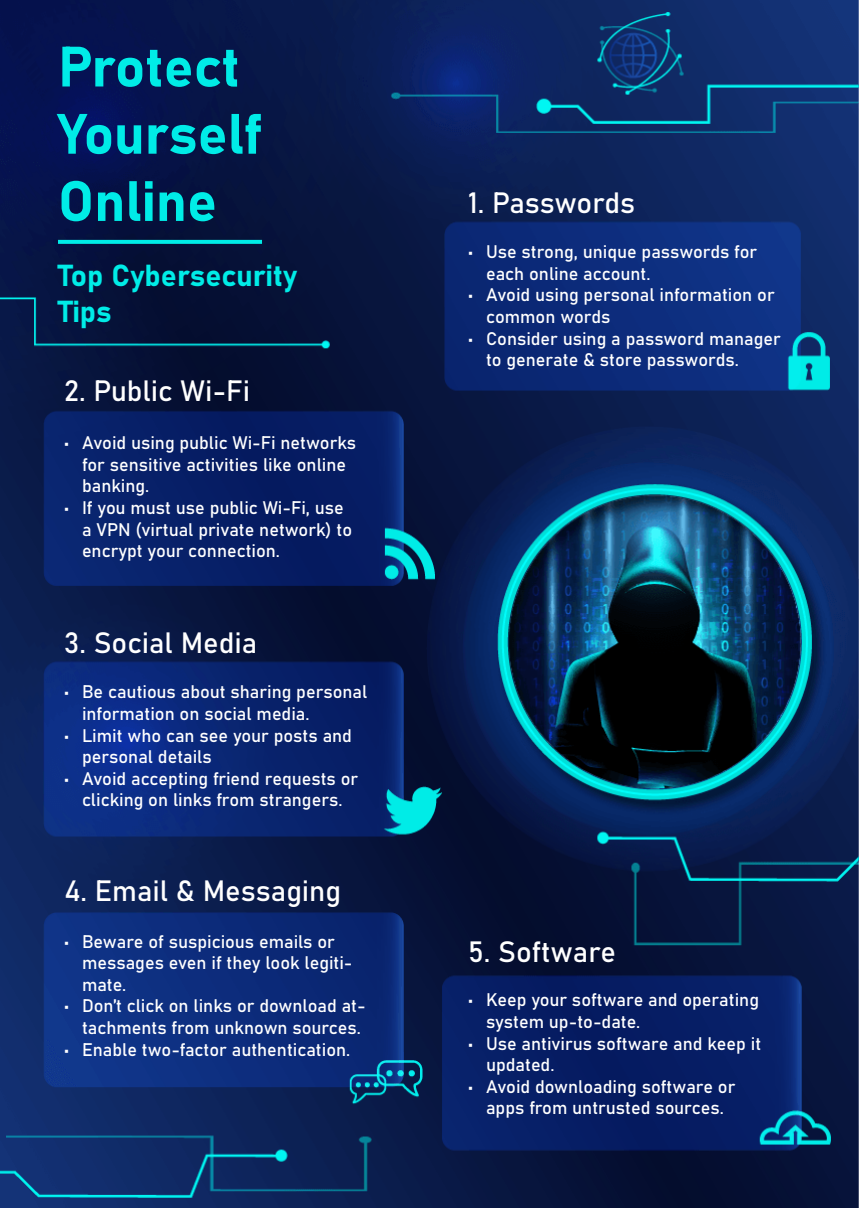
<style>
.page{position:relative;width:859px;height:1208px;background:#fff}
.page>*{position:absolute;margin:0;border:0;box-sizing:border-box;transform-origin:0 0}
.t1{font:56px/67.2px "Bahnschrift";color:#00ece7}
.t2{font:30px/36px "Bahnschrift";color:#00ece7}
.t3{font:29px "Bahnschrift";color:#fff}
.t4{font:18px/21.6px "Bahnschrift";color:#fff}
</style>
<div class="page">
<img style="left:0;top:0;width:858px;height:1208px">
<svg style="left:58px;top:240px;width:204px;height:4px"></svg>
<h1 class="t1" style="left:58px;top:29px;width:205px">Protect<br>Yourself<br>Online</h1>
<h1 class="t2" style="left:58px;top:255px;width:241px">Top Cybersecurity<br>Tips</h1>
<h2 class="t3" style="left:64px;top:369px;width:188px">2. Public Wi-Fi</h2>
<p class="t4" style="left:82px;top:431px;width:276px;text-indent:-18px">• Avoid using public Wi-Fi networks for sensitive activities like online banking.</p>
<p class="t4" style="left:82px;top:496px;width:272px;text-indent:-18px">• If you must use public Wi-Fi, use a VPN (virtual private network) to encrypt your connection.</p>
<h2 class="t3" style="left:64px;top:621px;width:195px">3. Social Media</h2>
<p class="t4" style="left:82px;top:680px;width:287px;text-indent:-18px">• Be cautious about sharing personal information on social media.</p>
<p class="t4" style="left:82px;top:723px;width:271px;text-indent:-18px">• Limit who can see your posts and personal details</p>
<p class="t4" style="left:64px;top:766px;width:296px;text-align:center">• Avoid accepting friend requests or clicking on links from strangers.</p>
<h2 class="t3" style="left:64px;top:869px;width:279px">4. Email &amp; Messaging</h2>
<p class="t4" style="left:82px;top:929px;width:272px;text-indent:-18px">• Beware of suspicious emails or messages even if they look legiti&shy;mate.</p>
<p class="t4" style="left:64px;top:994px;width:303px;text-align:right">• Don’t click on links or download at&shy;tachments from unknown sources.</p>
<p class="t4" style="left:64px;top:1037px;width:288px">• Enable two-factor authentication.</p>
<h2 class="t3" style="left:468px;top:181px;width:169px">1. Passwords</h2>
<p class="t4" style="left:486px;top:240px;width:273px;text-indent:-18px">• Use strong, unique passwords for each online account.</p>
<p class="t4" style="left:486px;top:283px;width:290px;text-indent:-18px">• Avoid using personal information or common words</p>
<p class="t4" style="left:486px;top:326px;width:296px;text-indent:-18px">• Consider using a password manager to generate &amp; store passwords.</p>
<h2 class="t3" style="left:468px;top:929px;width:149px">5. Software</h2>
<p class="t4" style="left:486px;top:988px;width:274px;text-indent:-18px">• Keep your software and operating system up-to-date.</p>
<p class="t4" style="left:486px;top:1031px;width:277px;text-indent:-18px">• Use antivirus software and keep it updated.</p>
<p class="t4" style="left:468px;top:1074px;width:269px;text-align:center">• Avoid downloading software or apps from untrusted sources.</p>
</div>
